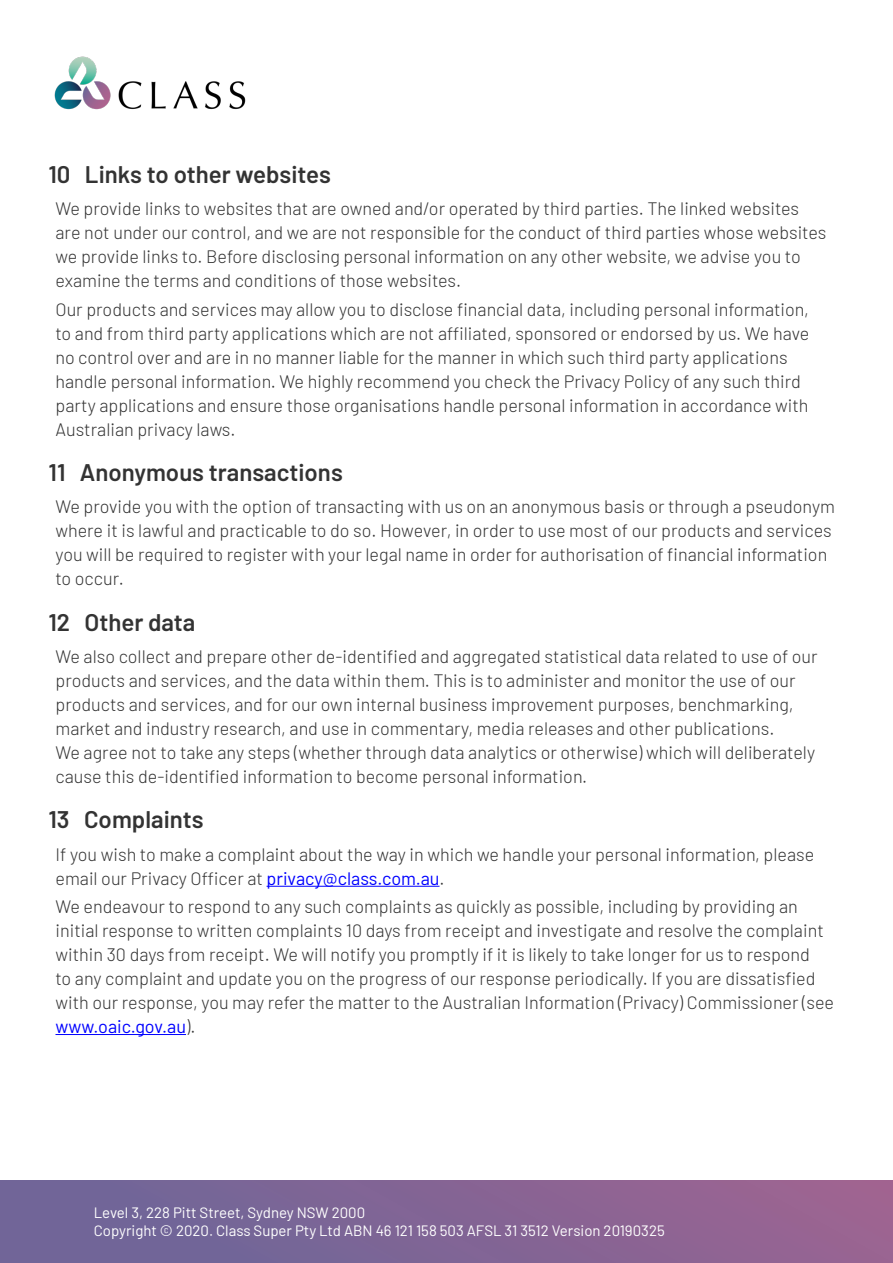
<style>
.page{position:relative;width:893px;height:1263px;background:#fff}
.page>*{position:absolute;margin:0;border:0;box-sizing:border-box;transform-origin:0 0}
.t1{font:600 24px "Barlow";color:#333}
.Bullets{font:300 18px/24px "Barlow";color:#333}
.t2{font:15px/18px "Barlow";color:#fff}
.s1{font-weight:400;color:#00f}
</style>
<div class="page">
<img style="left:54px;top:56px;width:192px;height:54px">
<div style="left:0;top:1181px;width:893px;height:82px;background:linear-gradient(to right,#6a6599,#9c6491)"></div>
<hr style="left:267px;top:886px;width:172px;height:1px;background:#00f">
<hr style="left:55px;top:1034px;width:131px;height:1px;background:#00f">
<h2 class="t1" style="left:48px;top:156px;width:284px">10 Links to other websites</h2>
<p class="Bullets" style="left:55px;top:195px;width:772px">We provide links to websites that are owned and/or operated by third parties. The linked websites are not under our control, and we are not responsible for the conduct of third parties whose websites we provide links to. Before disclosing personal information on any other website, we advise you to examine the terms and conditions of those websites.</p>
<p class="Bullets" style="left:55px;top:296px;width:755px">Our products and services may allow you to disclose financial data, including personal information, to and from third party applications which are not affiliated, sponsored or endorsed by us. We have no control over and are in no manner liable for the manner in which such third party applications handle personal information. We highly recommend you check the Privacy Policy of any such third party applications and ensure those organisations handle personal information in accordance with Australian privacy laws.</p>
<h2 class="t1" style="left:48px;top:455px;width:296px">11 Anonymous transactions</h2>
<p class="Bullets" style="left:55px;top:493px;width:781px">We provide you with the option of transacting with us on an anonymous basis or through a pseudonym where it is lawful and practicable to do so. However, in order to use most of our products and services you will be required to register with your legal name in order for authorisation of financial information to occur.</p>
<h2 class="t1" style="left:48px;top:604px;width:148px">12 Other data</h2>
<p class="Bullets" style="left:55px;top:643px;width:764px">We also collect and prepare other de-identified and aggregated statistical data related to use of our products and services, and the data within them. This is to administer and monitor the use of our products and services, and for our own internal business improvement purposes, benchmarking, market and industry research, and use in commentary, media releases and other publications.<br>We agree not to take any steps (whether through data analytics or otherwise) which will deliberately cause this de-identified information to become personal information.</p>
<h2 class="t1" style="left:48px;top:802px;width:157px">13 Complaints</h2>
<p class="Bullets" style="left:55px;top:841px;width:760px">If you wish to make a complaint about the way in which we handle your personal information, please email our Privacy Officer at <span class="s1">privacy@class.com.au</span>.</p>
<p class="Bullets" style="left:55px;top:893px;width:780px">We endeavour to respond to any such complaints as quickly as possible, including by providing an initial response to written complaints 10 days from receipt and investigate and resolve the complaint within 30 days from receipt. We will notify you promptly if it is likely to take longer for us to respond<br>to any complaint and update you on the progress of our response periodically. If you are dissatisfied with our response, you may refer the matter to the Australian Information (Privacy) Commissioner (see <span class="s1">www.oaic.gov.au</span>).</p>
<p class="t2" style="left:94px;top:1202px;width:572px">Level 3, 228 Pitt Street, Sydney NSW 2000<br>Copyright © 2020. Class Super Pty Ltd ABN 46 121 158 503 AFSL 31 3512 Version 20190325</p>
</div>
